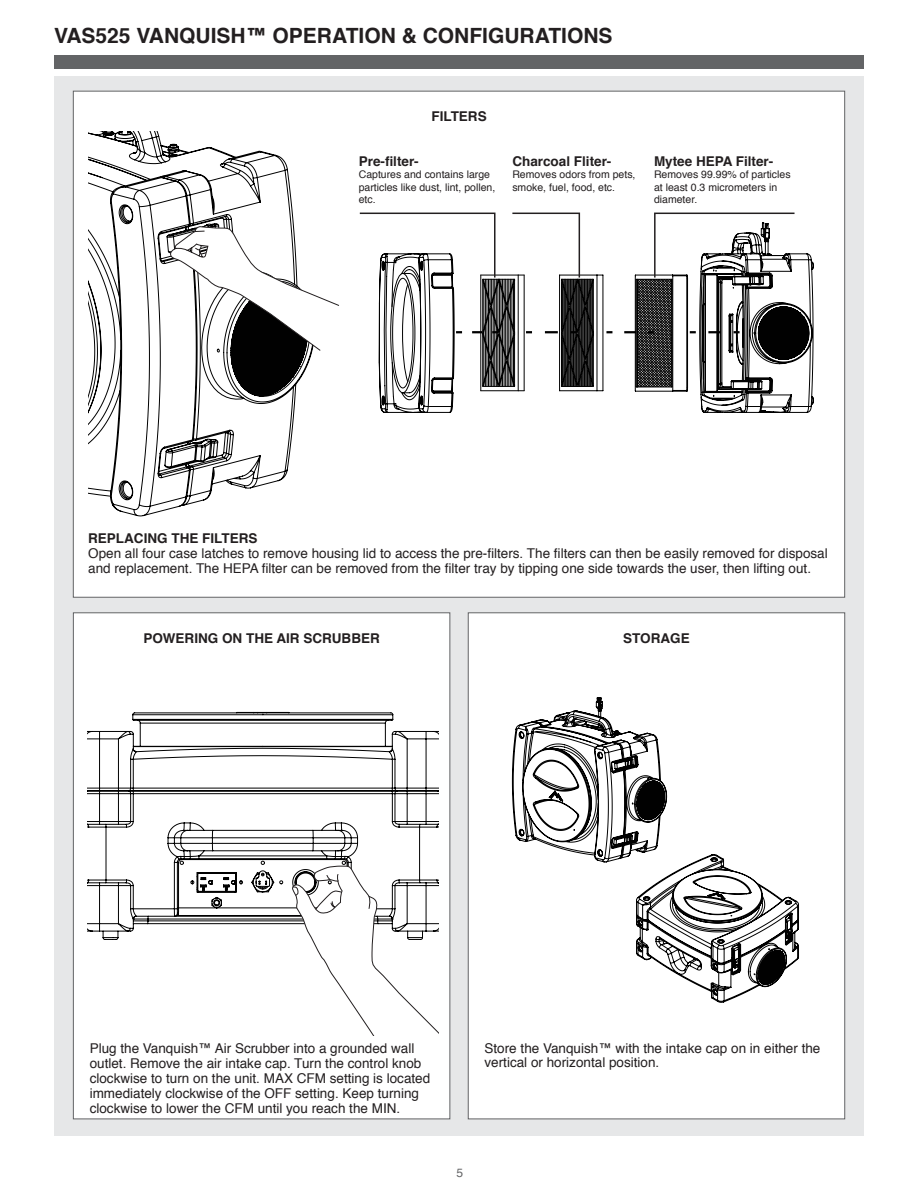
<style>
.page{position:relative;width:918px;height:1188px;background:#fff}
.page>*{position:absolute;margin:0;border:0;box-sizing:border-box;transform-origin:0 0}
.t1{font:700 21px "Helvetica";color:#231f20}
.t2{font:13.5px/15px "Helvetica";color:#231f20}
.t3{font:700 13.5px "Helvetica";color:#231f20}
.t4{font:12px "Helvetica";color:#636466}
.t5{font:10.5px/12.6px "Helvetica";color:#231f20}
</style>
<div class="page">
<div style="left:54px;top:76px;width:810px;height:1060px;background:#e6e7e8"></div>
<div style="left:54px;top:55px;width:810px;height:13px;background:#636466"></div>
<div style="left:73px;top:91px;width:772px;height:506px;background:#fff;border:1px solid #636466"></div>
<div style="left:468px;top:613px;width:377px;height:506px;background:#fff;border:1px solid #636466"></div>
<div style="left:73px;top:613px;width:377px;height:506px;background:#fff;border:1px solid #636466"></div>
<svg style="left:88px;top:132px;width:225px;height:384px"></svg>
<svg style="left:169px;top:226px;width:170px;height:125px"></svg>
<svg style="left:379px;top:253px;width:435px;height:160px"></svg>
<svg style="left:606px;top:331px;width:6px;height:2px"></svg>
<svg style="left:87px;top:712px;width:351px;height:228px"></svg>
<svg style="left:292px;top:866px;width:146px;height:170px"></svg>
<svg style="left:512px;top:697px;width:287px;height:306px"></svg>
<svg style="left:359px;top:212px;width:235px;height:185px"></svg>
<svg style="left:624px;top:212px;width:172px;height:175px"></svg>
<h1 class="t1" style="left:54px;top:19px;width:560px">VAS525 VANQUISH™ OPERATION &amp; CONFIGURATIONS</h1>
<p class="t3" style="left:431px;top:106px;width:57px">FILTERS</p>
<p class="t3" style="left:359px;top:150px;width:62px">Pre-filter-</p>
<p class="t5" style="left:359px;top:169px;width:138px">Captures and contains large particles like dust, lint, pollen, etc.</p>
<p class="t3" style="left:512px;top:150px;width:101px">Charcoal Fliter-</p>
<p class="t5" style="left:512px;top:169px;width:125px">Removes odors from pets, smoke, fuel, food, etc.</p>
<p class="t3" style="left:654px;top:150px;width:121px">Mytee HEPA Filter-</p>
<p class="t5" style="left:654px;top:169px;width:138px">Removes 99.99% of particles at least 0.3 micrometers in diameter.</p>
<p class="t3" style="left:88px;top:527px;width:171px">REPLACING THE FILTERS</p>
<p class="t2" style="left:88px;top:546px;width:741px">Open all four case latches to remove housing lid to access the pre-filters. The filters can then be easily removed for disposal and replacement. The HEPA filter can be removed from the filter tray by tipping one side towards the user, then lifting out.</p>
<p class="t3" style="left:143px;top:627px;width:238px">POWERING ON THE AIR SCRUBBER</p>
<p class="t3" style="left:623px;top:627px;width:68px">STORAGE</p>
<p class="t2" style="left:90px;top:1042px;width:342px">Plug the Vanquish™ Air Scrubber into a grounded wall outlet. Remove the air intake cap. Turn the control knob clockwise to turn on the unit. MAX CFM setting is located immediately clockwise of the OFF setting. Keep turning clockwise to lower the CFM until you reach the MIN.</p>
<p class="t2" style="left:485px;top:1042px;width:337px;line-height:13.5px">Store the Vanquish™ with the intake cap on in either the vertical or horizontal position.</p>
<p class="t4" style="left:456px;top:1164px;width:8px">5</p>
</div>
